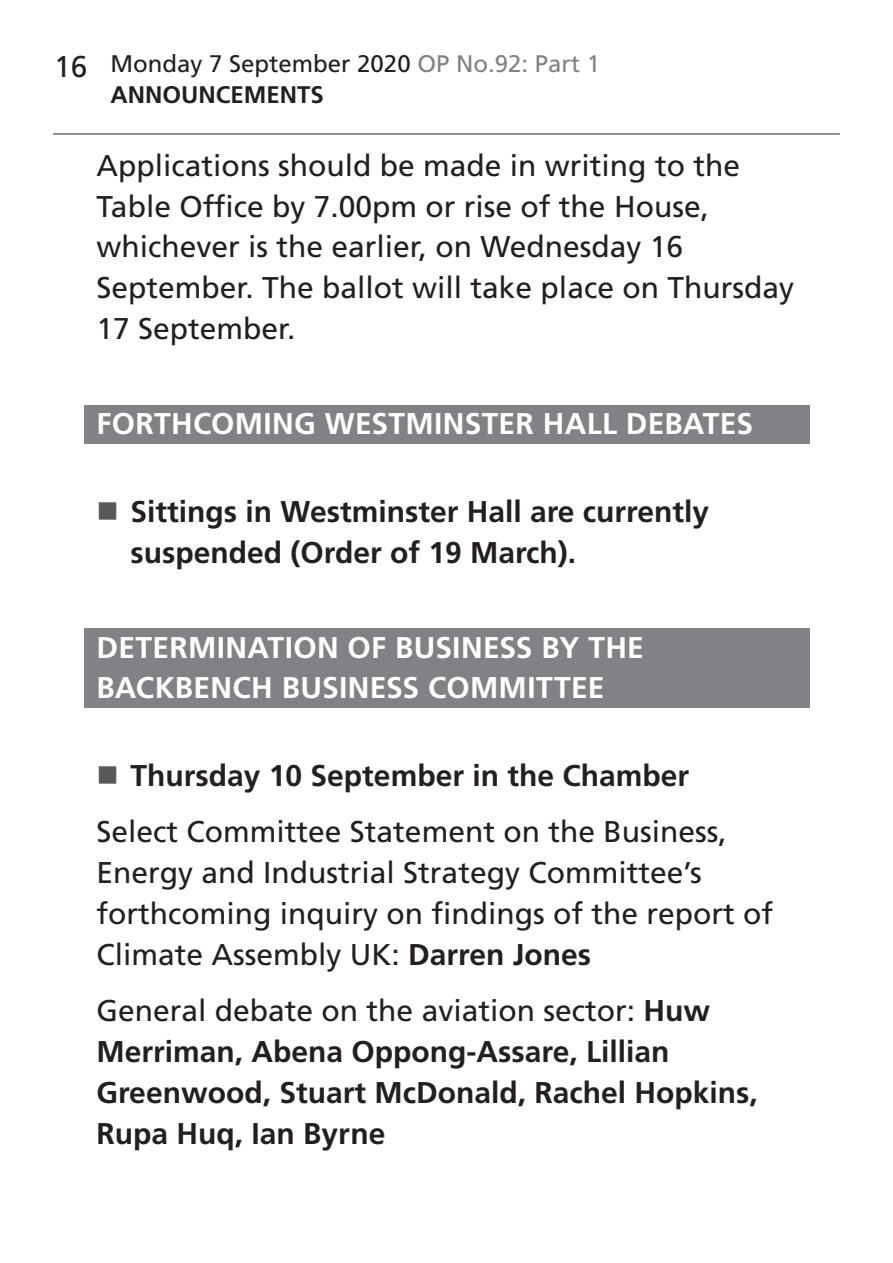
<style>
.page{position:relative;width:893px;height:1263px;background:#fff}
.page>*{position:absolute;margin:0;border:0;box-sizing:border-box;transform-origin:0 0}
.t1{font:30px/41px "Frutiger LT Std";color:#231f20}
.t2{font:700 30px/41px "Frutiger LT Std";color:#231f20}
.Heading2Grey{font:700 30px/41px "Frutiger LT Std";letter-spacing:.01em;color:#fff}
.t3{font:24px/31.2px "Frutiger LT Std";color:#231f20}
.t4{font:700 24px "Frutiger LT Std";color:#231f20}
.s1{font-size:30px}
.s2{color:#808285}
.s3{font-weight:700}
.s4{font-weight:400}
</style>
<div class="page">
<hr style="left:53px;top:134px;width:787px;height:1px;background:#231f20">
<div style="left:84px;top:405px;width:725px;height:39px;background:#808285"></div>
<div style="left:84px;top:629px;width:725px;height:79px;background:#808285"></div>
<p class="t3" style="left:111px;top:48px;width:491px;text-indent:-57px"><span class="s1">16</span> Monday 7 September 2020 <span class="s2">OP No.92: Part 1<br></span><span class="s3">Announcemen</span></p>
<p class="t4" style="left:297px;top:81px;width:26px">ts</p>
<p class="t1" style="left:97px;top:145px;width:699px">Applications should be made in writing to the Table Office by 7.00pm or rise of the House, whichever is the earlier, on Wednesday 16<br>September. The ballot will take place on Thursday 17 September.</p>
<p class="Heading2Grey" style="left:97px;top:403px;width:658px">FORTHCOMING WESTMINSTER HALL DEBATES</p>
<p class="t2" style="left:131px;top:491px;width:580px">Sittings in Westminster Hall are currently suspended (Order of 19 March).</p>
<p class="Heading2Grey" style="left:97px;top:627px;width:549px">DETERMINATION OF BUSINESS BY THE<br>BACKBENCH BUSINESS COMMITTEE</p>
<p class="t2" style="left:131px;top:755px;width:560px">Thursday 10 September in the Chamber</p>
<p class="t1" style="left:97px;top:811px;width:678px">Select Committee Statement on the Business, Energy and Industrial Strategy Committee’s forthcoming inquiry on findings of the report of Climate Assembly UK: <span class="s3">Darren Jones</span></p>
<p class="t2" style="left:97px;top:990px;width:663px"><span class="s4">General debate on the aviation sector:</span> Huw Merriman, Abena Oppong-Assare, Lillian Greenwood, Stuart McDonald, Rachel Hopkins, Rupa Huq, Ian Byrne</p>
</div>
